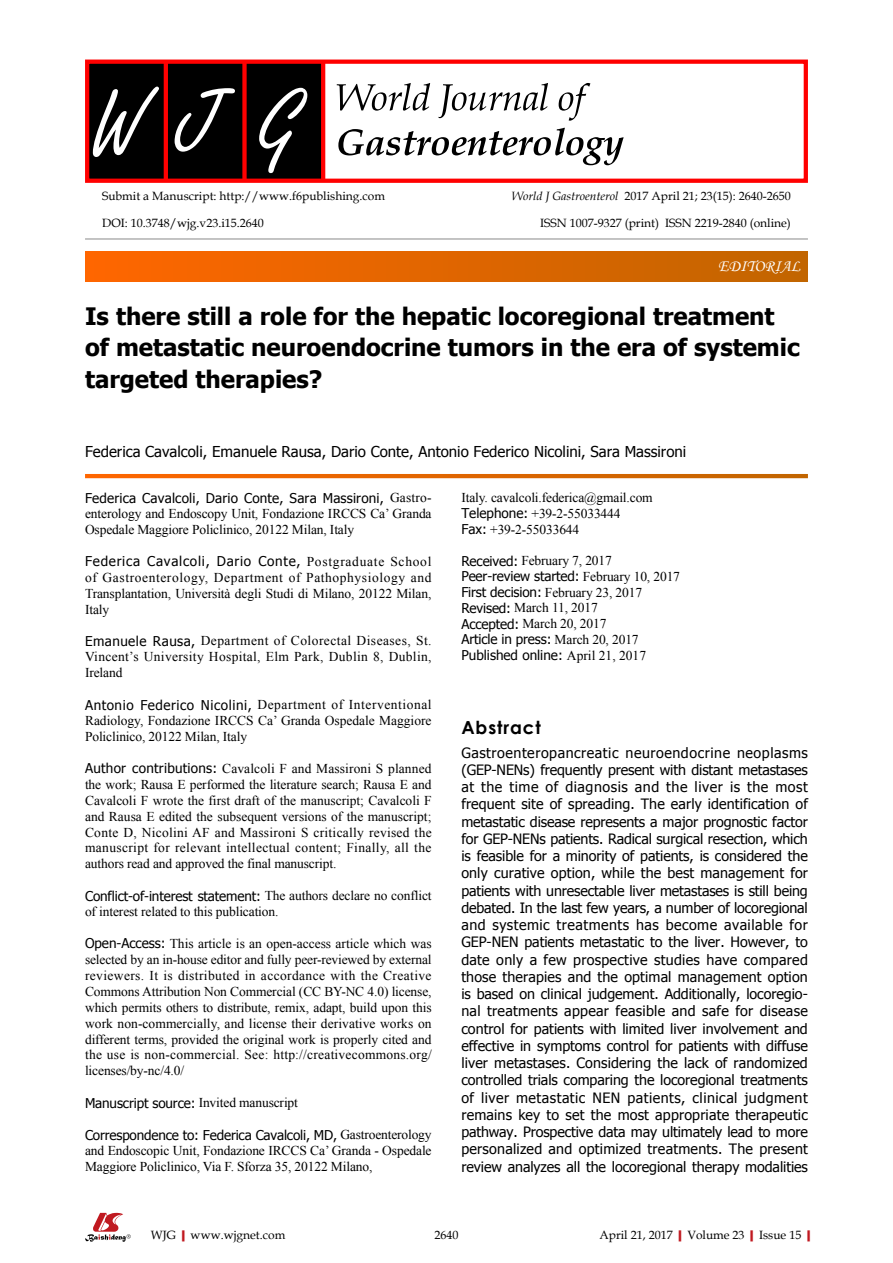
<style>
.page{position:relative;width:893px;height:1263px;background:#fff}
.page>*{position:absolute;margin:0;border:0;box-sizing:border-box;transform-origin:0 0}
.t1{font:700 24px/31.5px "Tahoma";color:#000}
.t2{font:700 18px "Century Gothic";letter-spacing:.05em;color:#000}
.t3{font:16.5px "Monotype Corsiva";color:#fff}
.t4{font:15px "Tahoma";color:#000}
.t5{font:14.25px/17.2px "Tahoma";letter-spacing:-.005em;color:#000;text-align:justify}
.t6{font:13.5px/15.9px "Times New Roman";letter-spacing:-.01em;color:#000;text-align:justify}
.t7{font:13.5px "Tahoma";letter-spacing:-.01em;color:#000}
.t8{font:12px "Book Antiqua";color:#000}
.s1{font-style:italic}
.s2{font-family:"Tahoma"}
.s3{font-family:"Times New Roman"}
.s4{font-weight:700;color:#c01920}
</style>
<div class="page">
<div style="left:85px;top:252px;width:723px;height:29px;background:linear-gradient(to right,#f60,#c16500)"></div>
<hr style="left:85px;top:239px;width:723px;height:1px;background:#898989">
<div style="left:87px;top:61px;width:236px;height:121px;background:#000"></div>
<hr style="left:164px;top:61px;width:4px;height:121px;background:#f00">
<div style="left:242px;top:61px;width:5px;height:121px;background:#f00"></div>
<hr style="left:321px;top:61px;width:4px;height:121px;background:#f00">
<div style="left:85px;top:60px;width:723px;height:123px;border:4px solid #f00"></div>
<svg style="left:259px;top:88px;width:48px;height:85px"></svg>
<svg style="left:175px;top:88px;width:60px;height:64px"></svg>
<svg style="left:93px;top:87px;width:66px;height:70px"></svg>
<svg style="left:337px;top:83px;width:253px;height:38px"></svg>
<svg style="left:338px;top:128px;width:286px;height:37px"></svg>
<svg style="left:85px;top:474px;width:723px;height:4px"></svg>
<svg style="left:85px;top:1213px;width:46px;height:29px"></svg>
<p class="t8" style="left:102px;top:188px;width:284px">Submit a Manuscript: http://www.f6publishing.com</p>
<p class="t8" style="left:102px;top:215px;width:163px">DOI: 10.3748/wjg.v23.i15.2640</p>
<p class="t8" style="left:512px;top:188px;width:280px"><span class="s1">World J Gastroenterol</span> 2017 April 21; 23(15): 2640-2650</p>
<p class="t8" style="left:540px;top:215px;width:252px">ISSN 1007-9327 (print) ISSN 2219-2840 (online)</p>
<p class="t3" style="left:718px;top:256px;width:84px">EDITORIAL</p>
<p class="t1" style="left:85px;top:299px;width:716px">Is there still a role for the hepatic locoregional treatment of metastatic neuroendocrine tumors in the era of systemic targeted therapies?</p>
<p class="t4" style="left:85px;top:441px;width:603px">Federica Cavalcoli, Emanuele Rausa, Dario Conte, Antonio Federico Nicolini, Sara Massironi</p>
<p class="t6" style="left:85px;top:490px;width:348px"><span class="s2">Federica Cavalcoli, Dario Conte, Sara Massironi,</span> Gastro&shy;enterology and Endoscopy Unit, Fondazione IRCCS Ca’ Granda Ospedale Maggiore Policlinico, 20122 Milan, Italy</p>
<p class="t6" style="left:85px;top:554px;width:348px"><span class="s2">Federica Cavalcoli, Dario Conte,</span> Postgraduate School of Gastroenterology, Department of Pathophysiology and Transplantation, Università degli Studi di Milano, 20122 Milan, Italy</p>
<p class="t6" style="left:85px;top:633px;width:348px"><span class="s2">Emanuele Rausa,</span> Department of Colorectal Diseases, St.<br>Vincent’s University Hospital, Elm Park, Dublin 8, Dublin, Ireland</p>
<p class="t6" style="left:85px;top:696px;width:348px"><span class="s2">Antonio Federico Nicolini,</span> Department of Interventional Radiology, Fondazione IRCCS Ca’ Granda Ospedale Maggiore Policlinico, 20122 Milan, Italy</p>
<p class="t6" style="left:85px;top:760px;width:348px"><span class="s2">Author contributions:</span> Cavalcoli F and Massironi S planned the work; Rausa E performed the literature search; Rausa E and Cavalcoli F wrote the first draft of the manuscript; Cavalcoli F and Rausa E edited the subsequent versions of the manuscript; Conte D, Nicolini AF and Massironi S critically revised the manuscript for relevant intellectual content; Finally, all the authors read and approved the final manuscript.</p>
<p class="t6" style="left:85px;top:888px;width:348px;line-height:15.5px"><span class="s2">Conflict-of-interest statement:</span> The authors declare no conflict of interest related to this publication.</p>
<p class="t6" style="left:85px;top:935px;width:348px"><span class="s2">Open-Access:</span> This article is an open-access article which was selected by an in-house editor and fully peer-reviewed by external reviewers. It is distributed in accordance with the Creative Commons Attribution Non Commercial (CC BY-NC 4.0) license, which permits others to distribute, remix, adapt, build upon this work non-commercially, and license their derivative works on different terms, provided the original work is properly cited and the use is non-commercial. See: http://creativecommons.org/ licenses/by-nc/4.0/</p>
<p class="t7" style="left:85px;top:1094px;width:214px">Manuscript source: <span class="s3">Invited manuscript</span></p>
<p class="t6" style="left:85px;top:1127px;width:348px"><span class="s2">Correspondence to: Federica Cavalcoli, MD,</span> Gastroenterology and Endoscopic Unit, Fondazione IRCCS Ca’ Granda - Ospedale Maggiore Policlinico, Via F. Sforza 35, 20122 Milano,</p>
<p class="t6" style="left:461px;top:490px;width:193px;text-align:left">Italy. cavalcoli.federica@gmail.com<br><span class="s2">Telephone:</span> +39-2-55033444<br><span class="s2">Fax:</span> +39-2-55033644</p>
<p class="t6" style="left:461px;top:553px;width:220px;text-align:left"><span class="s2">Received:</span> February 7, 2017<br><span class="s2">Peer-review started:</span> February 10, 2017<br><span class="s2">First decision:</span> February 23, 2017<br><span class="s2">Revised:</span> March 11, 2017<br><span class="s2">Accepted:</span> March 20, 2017<br><span class="s2">Article in press:</span> March 20, 2017<br><span class="s2">Published online:</span> April 21, 2017</p>
<p class="t2" style="left:461px;top:713px;width:81px">Abstract</p>
<p class="t5" style="left:461px;top:743px;width:348px">Gastroenteropancreatic neuroendocrine neoplasms (GEP-NENs) frequently present with distant metastases at the time of diagnosis and the liver is the most frequent site of spreading. The early identification of metastatic disease represents a major prognostic factor for GEP-NENs patients. Radical surgical resection, which is feasible for a minority of patients, is considered the only curative option, while the best management for patients with unresectable liver metastases is still being debated. In the last few years, a number of locoregional and systemic treatments has become available for GEP-NEN patients metastatic to the liver. However, to date only a few prospective studies have compared those therapies and the optimal management option is based on clinical judgement. Additionally, locoregio&shy;nal treatments appear feasible and safe for disease control for patients with limited liver involvement and effective in symptoms control for patients with diffuse liver metastases. Considering the lack of randomized controlled trials comparing the locoregional treatments of liver metastatic NEN patients, clinical judgment remains key to set the most appropriate therapeutic pathway. Prospective data may ultimately lead to more personalized and optimized treatments. The present review analyzes all the locoregional therapy modalities</p>
<p class="t8" style="left:151px;top:1226px;width:136px">WJG<span class="s4">|</span>www.wjgnet.com</p>
<p class="t8" style="left:434px;top:1226px;width:25px">2640</p>
<p class="t8" style="left:599px;top:1226px;width:218px">April 21, 2017<span class="s4">|</span>Volume 23<span class="s4">|</span>Issue 15<span class="s4">|</span></p>
</div>
